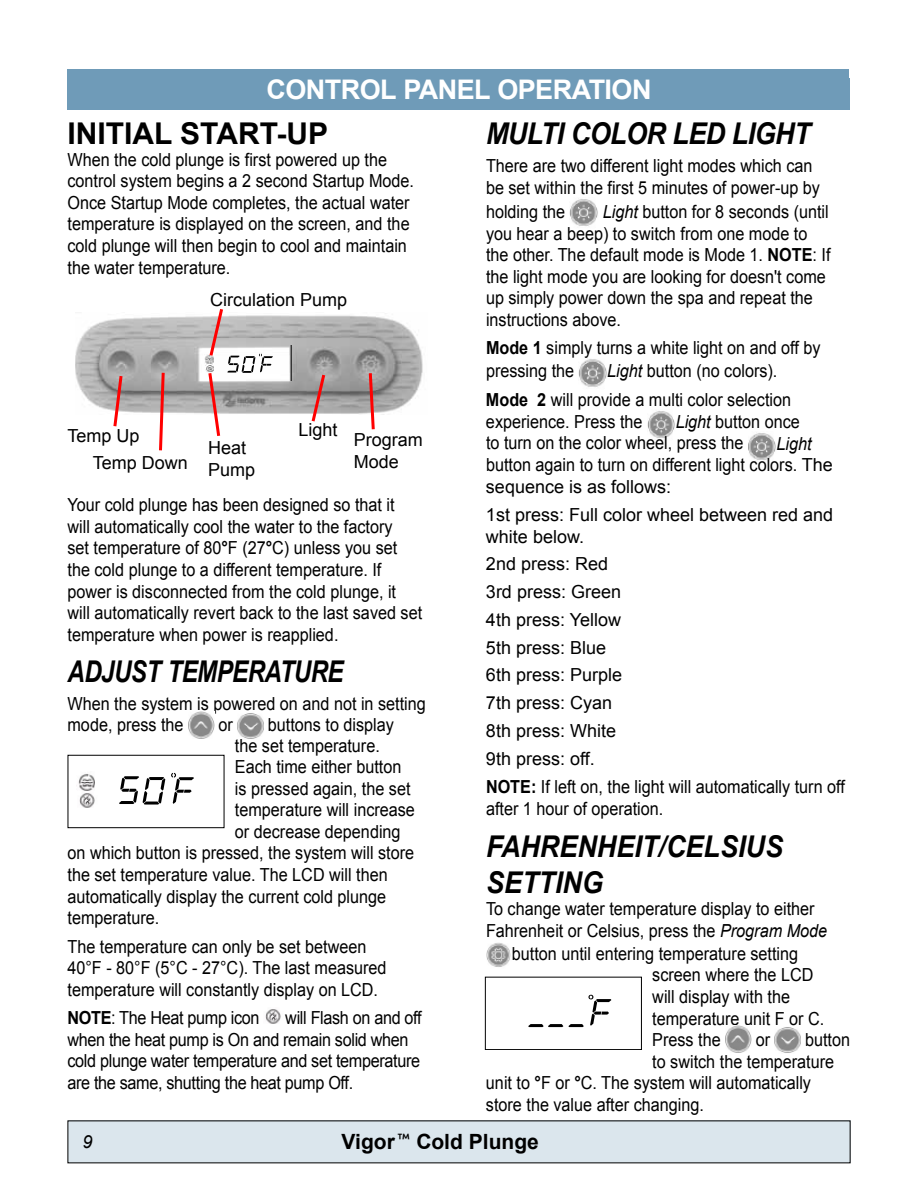
<style>
.page{position:relative;width:918px;height:1188px;background:#fff}
.page>*{position:absolute;margin:0;border:0;box-sizing:border-box;transform-origin:0 0}
.t1{font:italic 700 30px/36px "Arial";color:#000;scale:.9 1}
.t2{font:italic 700 30px "Arial";letter-spacing:-.02em;color:#000;scale:.9 1}
.t3{font:italic 700 30px "Arial";letter-spacing:-.02em;color:#000;scale:.8 1}
.t4{font:700 30px "Arial";color:#000}
.t5{font:700 27px "Arial";letter-spacing:-.02em;color:#fff}
.t6{font:700 21px "Arial";color:#000}
.t7{font:18px/21.6px "Arial";color:#000;scale:.9 1}
.t8{font:18px/27.8px "Arial";color:#000}
.t9{font:18px/21.6px "Arial";letter-spacing:-.02em;color:#000;scale:.9 1}
.t10{font:italic 18px "Arial";color:#000;scale:.9 1}
.t11{font:italic 18px "Arial";color:#000}
.s1{font-style:italic}
.s2{font-weight:700}
</style>
<div class="page">
<div style="left:68px;top:1121px;width:782px;height:42px;background:#dbe6ed"></div>
<div style="left:68px;top:69px;width:781px;height:41px;background:#6f9bb8"></div>
<img style="left:188px;top:712px;width:26px;height:26px">
<img style="left:237px;top:713px;width:26px;height:26px">
<img style="left:265px;top:1009px;width:16px;height:15px">
<img style="left:570px;top:199px;width:28px;height:27px">
<img style="left:579px;top:359px;width:28px;height:28px">
<img style="left:647px;top:411px;width:28px;height:27px">
<img style="left:748px;top:433px;width:28px;height:27px">
<img style="left:486px;top:942px;width:25px;height:25px">
<img style="left:725px;top:1026px;width:26px;height:27px">
<img style="left:775px;top:1027px;width:25px;height:26px">
<div style="left:68px;top:755px;width:156px;height:73px;border:1px solid #000"></div>
<svg style="left:171px;top:773px;width:23px;height:31px"></svg>
<svg style="left:119px;top:776px;width:46px;height:29px"></svg>
<img style="left:78px;top:774px;width:17px;height:34px">
<div style="left:485px;top:977px;width:157px;height:73px;border:1px solid #000"></div>
<svg style="left:528px;top:995px;width:83px;height:32px"></svg>
<img style="left:75px;top:315px;width:348px;height:100px">
<svg style="left:112px;top:373px;width:12px;height:54px"></svg>
<svg style="left:157px;top:370px;width:9px;height:81px"></svg>
<svg style="left:309px;top:371px;width:18px;height:51px"></svg>
<svg style="left:367px;top:370px;width:9px;height:60px"></svg>
<svg style="left:198px;top:309px;width:93px;height:127px"></svg>
<h2 class="t5" style="left:266px;top:71px;width:387px">CONTROL PANEL OPERATION</h2>
<h1 class="t4" style="left:68px;top:114px;width:262px">INITIAL START-UP</h1>
<p class="t7" style="left:68px;top:149px;width:387px">When the cold plunge is first powered up the control system begins a 2 second Startup Mode.<br>Once Startup Mode completes, the actual water temperature is displayed on the screen, and the cold plunge will then begin to cool and maintain the water temperature.</p>
<h1 class="t2" style="left:486px;top:114px;width:362px">MULTI COLOR LED LIGHT</h1>
<p class="t7" style="left:486px;top:156px;width:373px">There are two different light modes which can be set within the first 5 minutes of power-up by</p>
<p class="t7" style="left:486px;top:201px;width:90px">holding the</p>
<p class="t7" style="left:486px;top:201px;width:384px;text-indent:117px"><span class="s1">Light</span> button for 8 seconds (until you hear a beep) to switch from one mode to the other. The default mode is Mode 1. <span class="s2">NOTE</span>: If the light mode you are looking for doesn't come up simply power down the spa and repeat the instructions above.</p>
<p class="t7" style="left:486px;top:337px;width:373px;line-height:23px"><span class="s2">Mode 1</span> simply turns a white light on and off by pressing the</p>
<p class="t8" style="left:210px;top:286px;width:139px">Circulation Pump</p>
<p class="t7" style="left:486px;top:357px;width:341px;line-height:28.3px;text-indent:121px"><span class="s1">Light</span> button (no colors).<br><span class="s2">Mode 2</span> will provide a multi color selection</p>
<p class="t7" style="left:486px;top:411px;width:176px">experience. Press the</p>
<p class="t7" style="left:486px;top:411px;width:350px;text-indent:190px"><span class="s1">Light</span> button once to turn on the color wheel, press the</p>
<p class="t8" style="left:67px;top:422px;width:74px">Temp Up</p>
<p class="t8" style="left:299px;top:416px;width:41px">Light</p>
<p class="t8" style="left:354px;top:429px;width:71px;line-height:21.6px">Program<br>Mode</p>
<p class="t10" style="left:777px;top:432px;width:41px">Light</p>
<p class="t7" style="left:486px;top:454px;width:387px">button again to turn on different light colors. The sequence is as follows:</p>
<p class="t8" style="left:486px;top:504px;width:349px;line-height:21.6px">1st press: Full color wheel between red and white below.</p>
<p class="t8" style="left:486px;top:550px;width:360px">2nd press: Red<br>3rd press: Green<br>4th press: Yellow<br>5th press: Blue<br>6th press: Purple<br>7th press: Cyan<br>8th press: White<br>9th press: off.<br><span class="s2">NOTE:</span> If left on, the light will automatically turn off</p>
<p class="t7" style="left:486px;top:798px;width:199px">after 1 hour of operation.</p>
<h1 class="t1" style="left:486px;top:830px;width:332px">FAHRENHEIT/CELSIUS<br>SETTING</h1>
<p class="t7" style="left:486px;top:898px;width:367px">To change water temperature display to either</p>
<p class="t7" style="left:486px;top:920px;width:381px">Fahrenheit or Celsius, press the <span class="s1">Program Mode</span></p>
<p class="t7" style="left:512px;top:943px;width:320px">button until entering temperature setting</p>
<p class="t7" style="left:652px;top:964px;width:181px">screen where the LCD</p>
<p class="t7" style="left:652px;top:986px;width:155px">will display with the</p>
<p class="t7" style="left:652px;top:1008px;width:193px">temperature unit F or C.</p>
<p class="t7" style="left:652px;top:1029px;width:78px">Press the</p>
<p class="t7" style="left:756px;top:1029px;width:18px">or</p>
<p class="t7" style="left:805px;top:1029px;width:52px">button</p>
<p class="t7" style="left:652px;top:1051px;width:204px">to switch the temperature</p>
<p class="t7" style="left:486px;top:1072px;width:363px">unit to <span class="s2">°</span>F or <span class="s2">°</span>C. The system will automatically</p>
<p class="t7" style="left:486px;top:1094px;width:244px">store the value after changing.</p>
<p class="t8" style="left:208px;top:437px;width:49px;line-height:21.6px">Heat<br>Pump</p>
<p class="t8" style="left:93px;top:449px;width:97px">Temp Down</p>
<p class="t7" style="left:68px;top:494px;width:396px">Your cold plunge has been designed so that it<br>will automatically cool the water to the factory<br>set temperature of 80<span class="s2">°</span>F (27<span class="s2">°</span>C) unless you set the cold plunge to a different temperature. If power is disconnected from the cold plunge, it will automatically revert back to the last saved set temperature when power is reapplied.</p>
<h1 class="t3" style="left:68px;top:652px;width:347px">ADJUST TEMPERATURE</h1>
<p class="t7" style="left:68px;top:693px;width:400px;line-height:21px">When the system is powered on and not in setting mode, press the</p>
<p class="t7" style="left:219px;top:714px;width:18px">or</p>
<p class="t7" style="left:268px;top:714px;width:142px">buttons to display</p>
<p class="t7" style="left:235px;top:735px;width:163px">the set temperature.</p>
<p class="t7" style="left:235px;top:756px;width:187px">Each time either button</p>
<p class="t7" style="left:235px;top:778px;width:197px">is pressed again, the set</p>
<p class="t7" style="left:235px;top:799px;width:202px">temperature will increase</p>
<p class="t7" style="left:235px;top:821px;width:186px">or decrease depending</p>
<p class="t7" style="left:68px;top:843px;width:387px">on which button is pressed, the system will store</p>
<p class="t7" style="left:68px;top:864px;width:357px">the set temperature value. The LCD will then</p>
<p class="t7" style="left:68px;top:886px;width:356px">automatically display the current cold plunge</p>
<p class="t7" style="left:68px;top:907px;width:104px">temperature.</p>
<p class="t7" style="left:68px;top:936px;width:356px">The temperature can only be set between<br>40°F - 80°F (5°C - 27°C). The last measured temperature will constantly display on LCD.</p>
<p class="t9" style="left:68px;top:1007px;width:215px"><span class="s2">NOTE</span>: The Heat pump icon</p>
<p class="t9" style="left:67px;top:1007px;width:395px;text-indent:218px">will Flash on and off when the heat pump is On and remain solid when cold plunge water temperature and set temperature are the same, shutting the heat pump Off.</p>
<p class="t11" style="left:83px;top:1130px;width:12px">9</p>
<p class="t6" style="left:342px;top:1128px;width:199px">Vigor <sup>™</sup> Cold Plunge</p>
</div>
